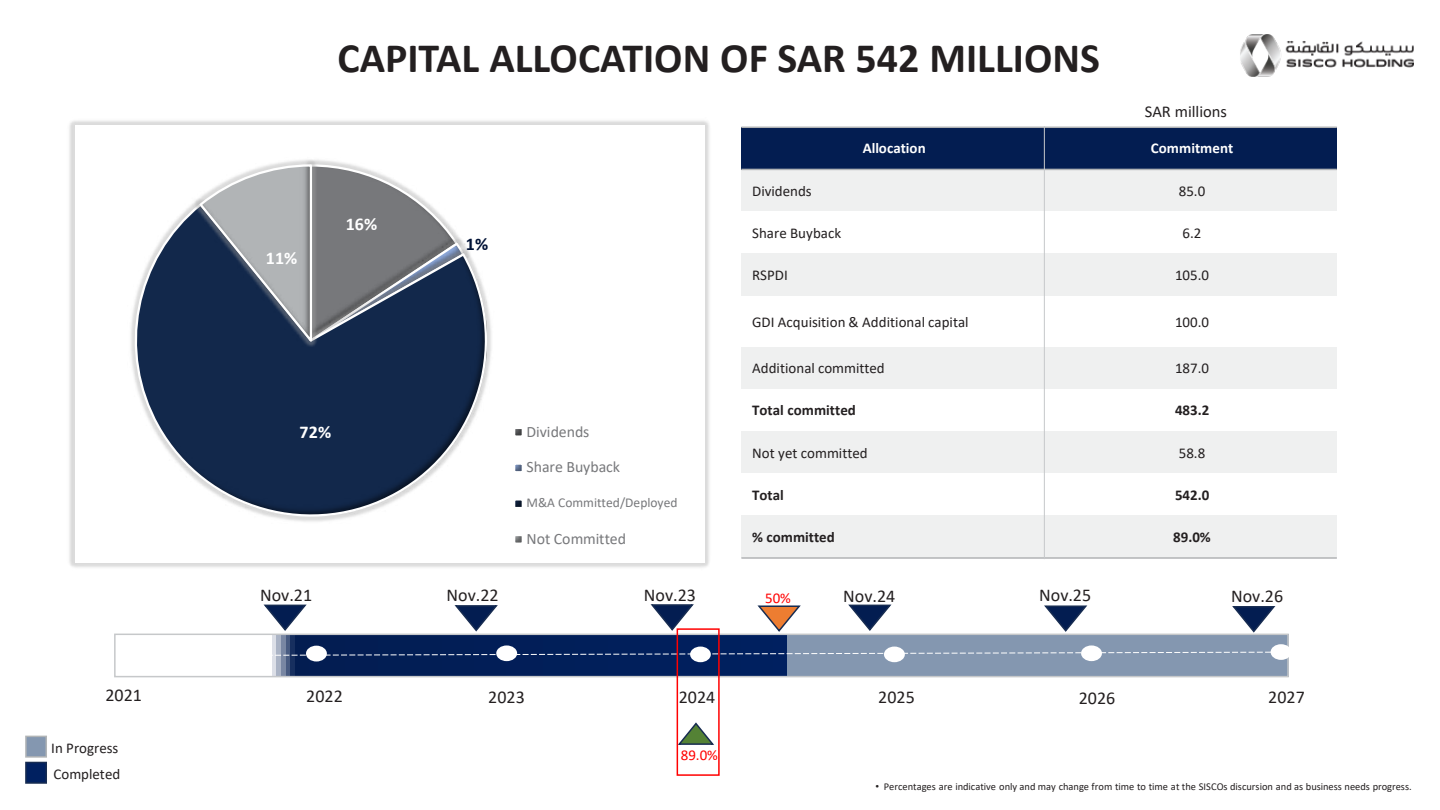
<style>
.page{position:relative;width:1440px;height:810px;background:#fff}
.page>*{position:absolute;margin:0;border:0;box-sizing:border-box;transform-origin:0 0}
.t1{font:700 42px "Calibri";color:#231f20}
.t2{font:18px "Calibri";letter-spacing:.005em;color:#231f20}
.t3{font:700 18px "Calibri";color:#fff}
.t4{font:700 18px "Calibri";color:#001236}
.t5{font:16.5px "Calibri";color:#231f20}
.t6{font:15.9px "Calibri";color:#77787b}
.t7{font:15px/26.7px "Calibri";color:#231f20}
.t8{font:700 15px "Calibri";color:#231f20}
.t9{font:700 15px "Calibri";letter-spacing:.005em;color:#fff}
.t10{font:15px "Calibri";color:#f00}
.t11{font:13.5px "Calibri";color:#77787b}
.t12{font:10.5px "Calibri";letter-spacing:-.005em;color:#231f20}
.s1{font-family:"Arial"}
</style>
<div class="page">
<img style="left:1240px;top:34px;width:174px;height:43px">
<img style="left:69px;top:120px;width:640px;height:448px">
<div style="left:75px;top:125px;width:630px;height:437px;background:#fff"></div>
<svg style="left:131px;top:204px;width:360px;height:318px"></svg>
<img style="left:192px;top:159px;width:128px;height:190px">
<svg style="left:197px;top:163px;width:269px;height:210px"></svg>
<svg style="left:516px;top:430px;width:5px;height:5px"></svg>
<div style="left:513px;top:427px;width:11px;height:11px;border:2px solid #fff"></div>
<svg style="left:516px;top:465px;width:5px;height:5px"></svg>
<div style="left:513px;top:462px;width:11px;height:11px;border:2px solid #fff"></div>
<svg style="left:516px;top:501px;width:5px;height:5px"></svg>
<div style="left:513px;top:498px;width:11px;height:11px;border:2px solid #fff"></div>
<svg style="left:516px;top:537px;width:5px;height:5px"></svg>
<div style="left:513px;top:534px;width:11px;height:11px;border:2px solid #fff"></div>
<div style="left:741px;top:127px;width:306px;height:42px;background:#031d51"></div>
<div style="left:1047px;top:127px;width:290px;height:42px;background:#031d51"></div>
<div style="left:741px;top:169px;width:306px;height:43px;background:#eff0f0"></div>
<div style="left:1047px;top:169px;width:290px;height:43px;background:#eff0f0"></div>
<div style="left:741px;top:254px;width:306px;height:42px;background:#eff0f0"></div>
<div style="left:1047px;top:254px;width:290px;height:42px;background:#eff0f0"></div>
<div style="left:741px;top:347px;width:306px;height:42px;background:#eff0f0"></div>
<div style="left:1047px;top:347px;width:290px;height:42px;background:#eff0f0"></div>
<div style="left:741px;top:432px;width:306px;height:42px;background:#eff0f0"></div>
<div style="left:1047px;top:432px;width:290px;height:42px;background:#eff0f0"></div>
<div style="left:741px;top:516px;width:306px;height:42px;background:#eff0f0"></div>
<div style="left:1047px;top:516px;width:290px;height:42px;background:#eff0f0"></div>
<hr style="left:741px;top:169px;width:596px;height:1px;background:#b1b3b5">
<hr style="left:741px;top:127px;width:596px;height:1px;background:#b1b3b5">
<hr style="left:741px;top:557px;width:596px;height:2px;background:#b1b3b5">
<svg style="left:272px;top:637px;width:1014px;height:37px"></svg>
<div style="left:114px;top:634px;width:1175px;height:43px;border:2px solid #c6c8ca"></div>
<svg style="left:676px;top:721px;width:38px;height:25px"></svg>
<svg style="left:1232px;top:606px;width:45px;height:28px"></svg>
<svg style="left:757px;top:605px;width:44px;height:27px"></svg>
<svg style="left:454px;top:605px;width:44px;height:27px"></svg>
<svg style="left:272px;top:651px;width:1000px;height:5px"></svg>
<div style="left:677px;top:628px;width:43px;height:148px;border:2px solid #f00"></div>
<hr style="left:1044px;top:126px;width:1px;height:433px;background:#c6c8ca">
<div style="left:26px;top:762px;width:20px;height:21px;background:#002060"></div>
<div style="left:25px;top:762px;width:22px;height:22px;border:2px solid #172c51"></div>
<div style="left:26px;top:736px;width:20px;height:21px;background:#8497b0"></div>
<div style="left:25px;top:736px;width:22px;height:22px;border:2px solid #b1b4b6"></div>
<svg style="left:263px;top:604px;width:44px;height:27px"></svg>
<div style="left:306px;top:646px;width:21px;height:16px;background:#fff;border-radius:50%"></div>
<div style="left:496px;top:645px;width:21px;height:16px;background:#fff;border-radius:50%"></div>
<div style="left:884px;top:647px;width:21px;height:15px;background:#fff;border-radius:50%"></div>
<div style="left:1081px;top:645px;width:21px;height:16px;background:#fff;border-radius:50%"></div>
<svg style="left:650px;top:604px;width:45px;height:28px"></svg>
<div style="left:690px;top:647px;width:21px;height:15px;background:#fff;border-radius:50%"></div>
<svg style="left:848px;top:604px;width:44px;height:27px"></svg>
<svg style="left:1044px;top:605px;width:44px;height:27px"></svg>
<div style="left:1271px;top:644px;width:21px;height:16px;background:#fff;border-radius:50%"></div>
<h1 class="t1" style="left:338px;top:29px;width:764px">CAPITAL ALLOCATION OF SAR 542 MILLIONS</h1>
<p class="t5" style="left:1145px;top:100px;width:84px">SAR millions</p>
<p class="t3" style="left:266px;top:245px;width:33px">11%</p>
<p class="t3" style="left:346px;top:211px;width:33px">16%</p>
<p class="t3" style="left:300px;top:420px;width:33px">72%</p>
<p class="t4" style="left:466px;top:232px;width:24px">1%</p>
<p class="t6" style="left:527px;top:420px;width:64px">Dividends</p>
<p class="t6" style="left:527px;top:456px;width:95px">Share Buyback</p>
<p class="t11" style="left:527px;top:494px;width:152px">M&amp;A Committed/Deployed</p>
<p class="t6" style="left:527px;top:528px;width:101px">Not Committed</p>
<p class="t9" style="left:863px;top:138px;width:64px">Allocation</p>
<p class="t9" style="left:1151px;top:138px;width:84px">Commitment</p>
<p class="t7" style="left:752px;top:177px;width:61px">Dividends</p>
<p class="t7" style="left:1179px;top:177px;width:28px">85.0</p>
<p class="t7" style="left:752px;top:219px;width:91px">Share Buyback</p>
<p class="t7" style="left:1183px;top:219px;width:20px">6.2</p>
<p class="t7" style="left:752px;top:261px;width:37px">RSPDI</p>
<p class="t7" style="left:1175px;top:261px;width:36px">105.0</p>
<p class="t7" style="left:752px;top:308px;width:218px">GDI Acquisition &amp; Additional capital</p>
<p class="t7" style="left:1175px;top:308px;width:36px">100.0</p>
<p class="t7" style="left:752px;top:355px;width:134px">Additional committed</p>
<p class="t7" style="left:1175px;top:355px;width:36px">187.0</p>
<p class="t8" style="left:752px;top:400px;width:105px">Total committed</p>
<p class="t8" style="left:1175px;top:400px;width:36px">483.2</p>
<p class="t7" style="left:752px;top:439px;width:117px">Not yet committed</p>
<p class="t7" style="left:1179px;top:439px;width:28px">58.8</p>
<p class="t8" style="left:752px;top:484px;width:33px">Total</p>
<p class="t8" style="left:1175px;top:484px;width:36px">542.0</p>
<p class="t8" style="left:752px;top:526px;width:84px">% committed</p>
<p class="t8" style="left:1173px;top:526px;width:39px">89.0%</p>
<p class="t2" style="left:260px;top:582px;width:54px">Nov.21</p>
<p class="t2" style="left:447px;top:582px;width:54px">Nov.22</p>
<p class="t2" style="left:644px;top:582px;width:54px">Nov.23</p>
<p class="t2" style="left:843px;top:583px;width:54px">Nov.24</p>
<p class="t2" style="left:1039px;top:582px;width:54px">Nov.25</p>
<p class="t10" style="left:765px;top:587px;width:27px">50%</p>
<p class="t2" style="left:1231px;top:584px;width:54px">Nov.26</p>
<p class="t2" style="left:105px;top:683px;width:38px">2021</p>
<p class="t2" style="left:878px;top:684px;width:38px">2025</p>
<p class="t2" style="left:1079px;top:685px;width:38px">2026</p>
<p class="t2" style="left:306px;top:683px;width:38px">2022</p>
<p class="t2" style="left:488px;top:684px;width:38px">2023</p>
<p class="t2" style="left:679px;top:684px;width:38px">2024</p>
<p class="t2" style="left:1268px;top:685px;width:38px">2027</p>
<p class="t7" style="left:51px;top:734px;width:70px">In Progress<br>Completed</p>
<p class="t10" style="left:681px;top:744px;width:39px">89.0%</p>
<p class="t12" style="left:876px;top:779px;width:538px"><span class="s1">•</span> Percentages are indicative only and may change from time to time at the SISCOs discursion and as business needs progress.</p>
</div>
